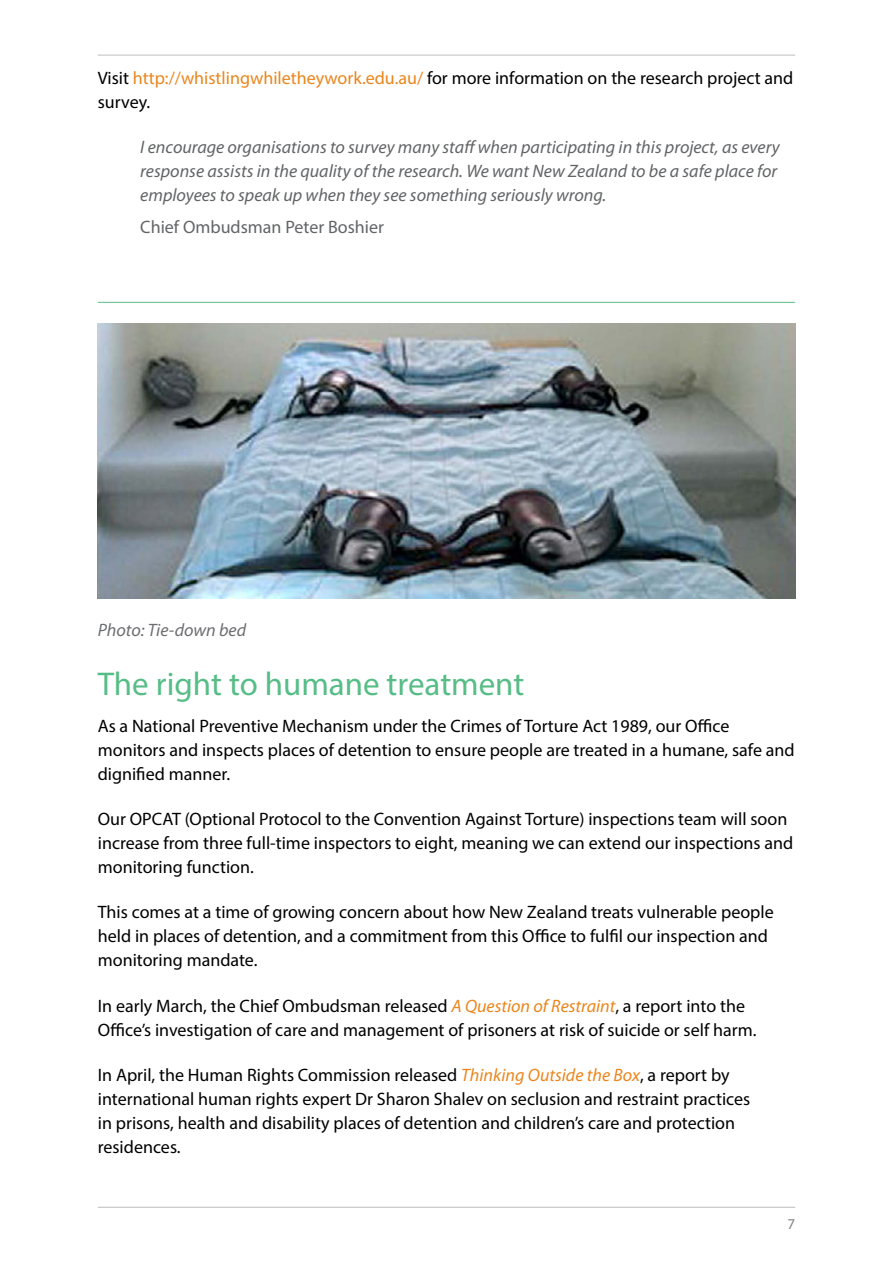
<style>
.page{position:relative;width:893px;height:1263px;background:#fff}
.page>*{position:absolute;margin:0;border:0;box-sizing:border-box;transform-origin:0 0}
.Headings{font:33px "Myriad Pro";color:#57bd86}
.Text{font:18px/24px "Myriad Pro";color:#000}
.t1{font:italic 18px/24px "Myriad Pro";color:#636466}
.t2{font:18px "Myriad Pro";color:#636466}
.Image_caption{font:italic 18px "Myriad Pro";color:#6d6e71}
.t3{font:15px "Myriad Pro";color:#808285}
.s1{color:#ea861d}
.s2{font-style:italic;color:#ea861d}
</style>
<div class="page">
<hr style="left:98px;top:1207px;width:697px;height:1px;background:#bcbec0">
<hr style="left:98px;top:55px;width:697px;height:1px;background:#bcbec0">
<hr style="left:98px;top:302px;width:697px;height:1px;background:#57bd86">
<img style="left:98px;top:324px;width:697px;height:274px">
<p class="Text" style="left:98px;top:65px;width:697px">Visit <span class="s1">http://whistlingwhiletheywork.edu.au/</span> for more information on the research project and survey.</p>
<p class="t1" style="left:140px;top:135px;width:641px">I encourage organisations to survey many staff when participating in this project, as every response assists in the quality of the research. We want New Zealand to be a safe place for employees to speak up when they see something seriously wrong.</p>
<p class="t2" style="left:140px;top:216px;width:245px">Chief Ombudsman Peter Boshier</p>
<p class="Image_caption" style="left:98px;top:619px;width:150px">Photo: Tie-down bed</p>
<p class="Headings" style="left:98px;top:664px;width:428px">The right to humane treatment</p>
<p class="Text" style="left:98px;top:713px;width:698px">As a National Preventive Mechanism under the Crimes of Torture Act 1989, our Office monitors and inspects places of detention to ensure people are treated in a humane, safe and dignified manner.</p>
<p class="Text" style="left:98px;top:807px;width:697px">Our OPCAT (Optional Protocol to the Convention Against Torture) inspections team will soon increase from three full-time inspectors to eight, meaning we can extend our inspections and monitoring function.</p>
<p class="Text" style="left:98px;top:900px;width:677px">This comes at a time of growing concern about how New Zealand treats vulnerable people held in places of detention, and a commitment from this Office to fulfil our inspection and monitoring mandate.</p>
<p class="Text" style="left:98px;top:993px;width:660px">In early March, the Chief Ombudsman released <span class="s2">A Question of Restraint</span>, a report into the<br>Office’s investigation of care and management of prisoners at risk of suicide or self harm.</p>
<p class="Text" style="left:98px;top:1062px;width:654px">In April, the Human Rights Commission released <span class="s2">Thinking Outside the Box</span>, a report by international human rights expert Dr Sharon Shalev on seclusion and restraint practices in prisons, health and disability places of detention and children’s care and protection residences.</p>
<p class="t3" style="left:787px;top:1215px;width:9px">7</p>
</div>
